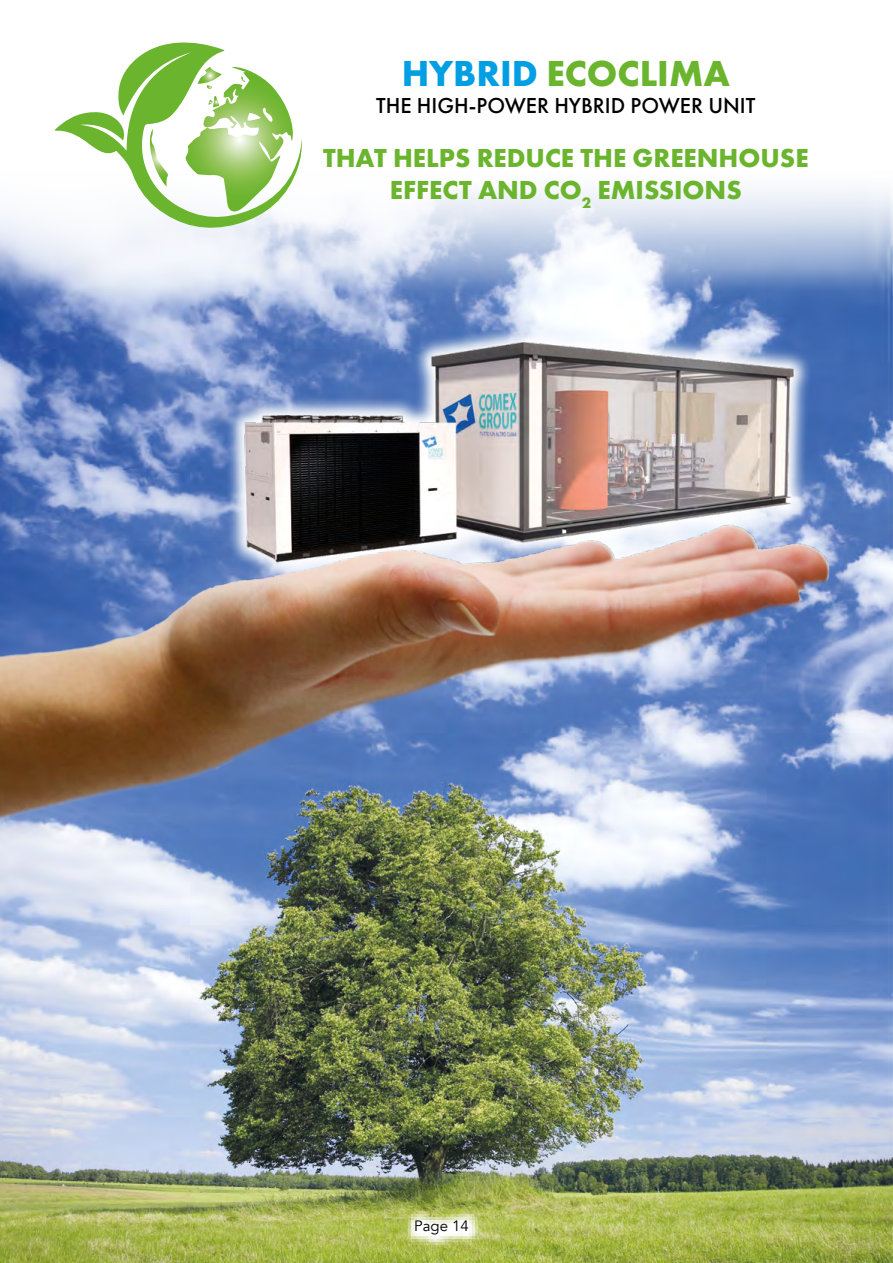
<style>
.page{position:relative;width:893px;height:1263px;background:#fff}
.page>*{position:absolute;margin:0;border:0;box-sizing:border-box;transform-origin:0 0}
.t1{font:700 37.5px "Futura PT";color:#6bb42d}
.t2{font:700 27px/32.4px "Futura PT";color:#6bb42d;text-align:center}
.t3{font:500 22.5px "Futura PT";color:#000}
.t4{font:15px "Avenir";color:#000}
.s1{color:#009fe3}
</style>
<div class="page">
<img style="left:0;top:189px;width:893px;height:1074px">
<svg style="left:225px;top:323px;width:588px;height:157px"></svg>
<img style="left:231px;top:334px;width:579px;height:146px">
<img style="left:0;top:480px;width:863px;height:364px">
<svg style="left:55px;top:43px;width:247px;height:185px"></svg>
<svg style="left:145px;top:129px;width:23px;height:58px"></svg>
<svg style="left:186px;top:67px;width:110px;height:146px"></svg>
<svg style="left:403px;top:1208px;width:77px;height:38px"></svg>
<h1 class="t1" style="left:402px;top:50px;width:330px"><span class="s1">HYBRID</span> ECOCLIMA</h1>
<p class="t3" style="left:376px;top:92px;width:381px">THE HIGH-POWER HYBRID POWER UNIT</p>
<p class="t2" style="left:323px;top:141px;width:487px">THAT HELPS REDUCE THE GREENHOUSE<br>EFFECT AND CO<sub>2</sub> EMISSIONS</p>
<p class="t4" style="left:414px;top:1216px;width:56px">Page 14</p>
</div>
